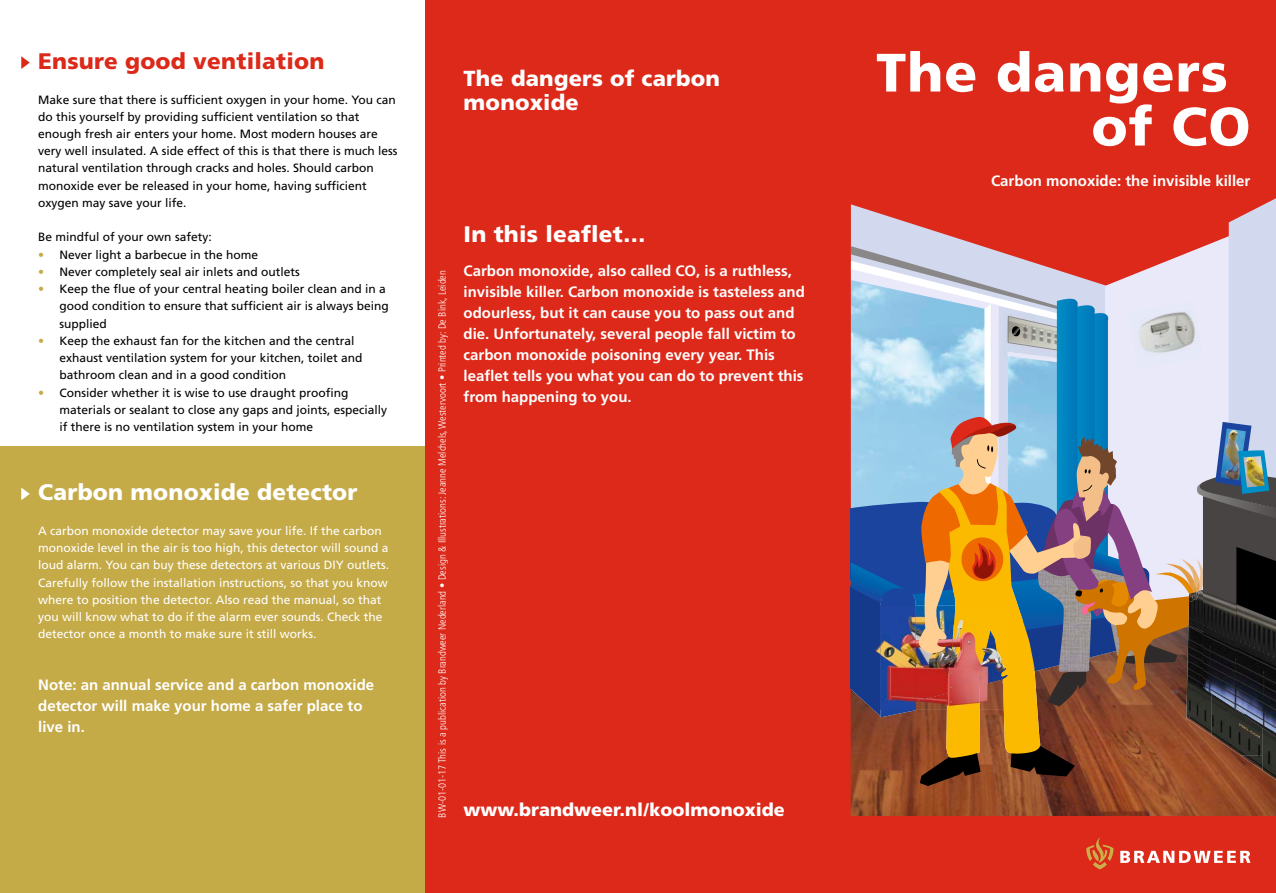
<style>
.page{position:relative;width:1276px;height:893px;background:#fff}
.page>*{position:absolute;margin:0;border:0;box-sizing:border-box;transform-origin:0 0}
.t1{font:900 54px/54px "Frutiger LT Std";letter-spacing:.02em;color:#fff}
.t2{font:900 22.5px "Frutiger LT Std";letter-spacing:.01em;color:#fff}
.t3{font:900 22.5px "Frutiger LT Std";letter-spacing:.01em;color:#dc2919}
.t4{font:900 21.75px/23.2px "Frutiger LT Std";letter-spacing:.01em;color:#fff}
.t5{font:900 18px "Frutiger LT Std";color:#fff}
.t6{font:700 15px/21px "Frutiger LT Std";color:#fff}
.t7{font:12px/17.2px "Frutiger LT Std";color:#000}
.t8{font:12px/17.2px "Frutiger LT Std";color:#fff}
.t9{font:300 condensed 10.5px "Frutiger LT Std";color:#fff}
.s1{color:#c5aa48}
</style>
<div class="page">
<div style="left:0;top:446px;width:425px;height:447px;background:#c5aa48"></div>
<div style="left:425px;top:0;width:425px;height:893px;background:#dc2919"></div>
<img style="left:850px;top:786px;width:426px;height:30px">
<img style="left:850px;top:286px;width:426px;height:500px">
<div style="left:784px;top:816px;width:492px;height:77px;background:#dc2919"></div>
<svg style="left:850px;top:0;width:426px;height:286px;background:#da4136"></svg>
<svg style="left:21px;top:487px;width:9px;height:13px"></svg>
<svg style="left:21px;top:56px;width:9px;height:13px"></svg>
<svg style="left:1120px;top:851px;width:130px;height:12px"></svg>
<svg style="left:1086px;top:838px;width:27px;height:31px"></svg>
<h2 class="t3" style="left:38px;top:48px;width:287px">Ensure good ventilation</h2>
<p class="t7" style="left:38px;top:91px;width:361px">Make sure that there is sufficient oxygen in your home. You can do this yourself by providing sufficient ventilation so that enough fresh air enters your home. Most modern houses are very well insulated. A side effect of this is that there is much less natural ventilation through cracks and holes. Should carbon monoxide ever be released in your home, having sufficient oxygen may save your life.</p>
<p class="t7" style="left:38px;top:229px;width:175px">Be mindful of your own safety:</p>
<p class="t7" style="left:38px;top:246px;width:221px"><span class="s1">•</span> Never light a barbecue in the home</p>
<p class="t7" style="left:38px;top:263px;width:263px"><span class="s1">•</span> Never completely seal air inlets and outlets</p>
<p class="t7" style="left:60px;top:280px;width:331px;text-indent:-21px"><span class="s1">•</span> Keep the flue of your central heating boiler clean and in a good condition to ensure that sufficient air is always being supplied</p>
<p class="t7" style="left:60px;top:332px;width:304px;text-indent:-21px"><span class="s1">•</span> Keep the exhaust fan for the kitchen and the central exhaust ventilation system for your kitchen, toilet and bathroom clean and in a good condition</p>
<p class="t7" style="left:60px;top:384px;width:329px;text-indent:-21px"><span class="s1">•</span> Consider whether it is wise to use draught proofing materials or sealant to close any gaps and joints, especially if there is no ventilation system in your home</p>
<h2 class="t2" style="left:38px;top:479px;width:321px">Carbon monoxide detector</h2>
<p class="t8" style="left:38px;top:522px;width:352px">A carbon monoxide detector may save your life. If the carbon monoxide level in the air is too high, this detector will sound a loud alarm. You can buy these detectors at various DIY outlets.<br>Carefully follow the installation instructions, so that you know where to position the detector. Also read the manual, so that you will know what to do if the alarm ever sounds. Check the detector once a month to make sure it still works.</p>
<p class="t6" style="left:38px;top:674px;width:337px">Note: an annual service and a carbon monoxide detector will make your home a safer place to live in.</p>
<h3 class="t4" style="left:463px;top:67px;width:258px">The dangers of carbon monoxide</h3>
<p class="t9" style="left:436px;top:817px;width:549px;rotate:-90deg">BW-01-01-17 This is a publication by Brandweer Nederland • Design &amp; Illustrations: Jeanne Melchels, Westervoort • Printed by: De Bink, Leiden</p>
<h2 class="t2" style="left:463px;top:220px;width:183px">In this leaflet…</h2>
<p class="t6" style="left:463px;top:260px;width:343px">Carbon monoxide, also called CO, is a ruthless, invisible killer. Carbon monoxide is tasteless and odourless, but it can cause you to pass out and die. Unfortunately, several people fall victim to carbon monoxide poisoning every year. This leaflet tells you what you can do to prevent this from happening to you.</p>
<h3 class="t5" style="left:463px;top:799px;width:323px">www.brandweer.nl/koolmonoxide</h3>
<h1 class="t1" style="left:1091px;top:46px;width:160px;text-indent:-215px">The dangers of CO</h1>
<p class="t6" style="left:991px;top:170px;width:261px">Carbon monoxide: the invisible killer</p>
</div>
